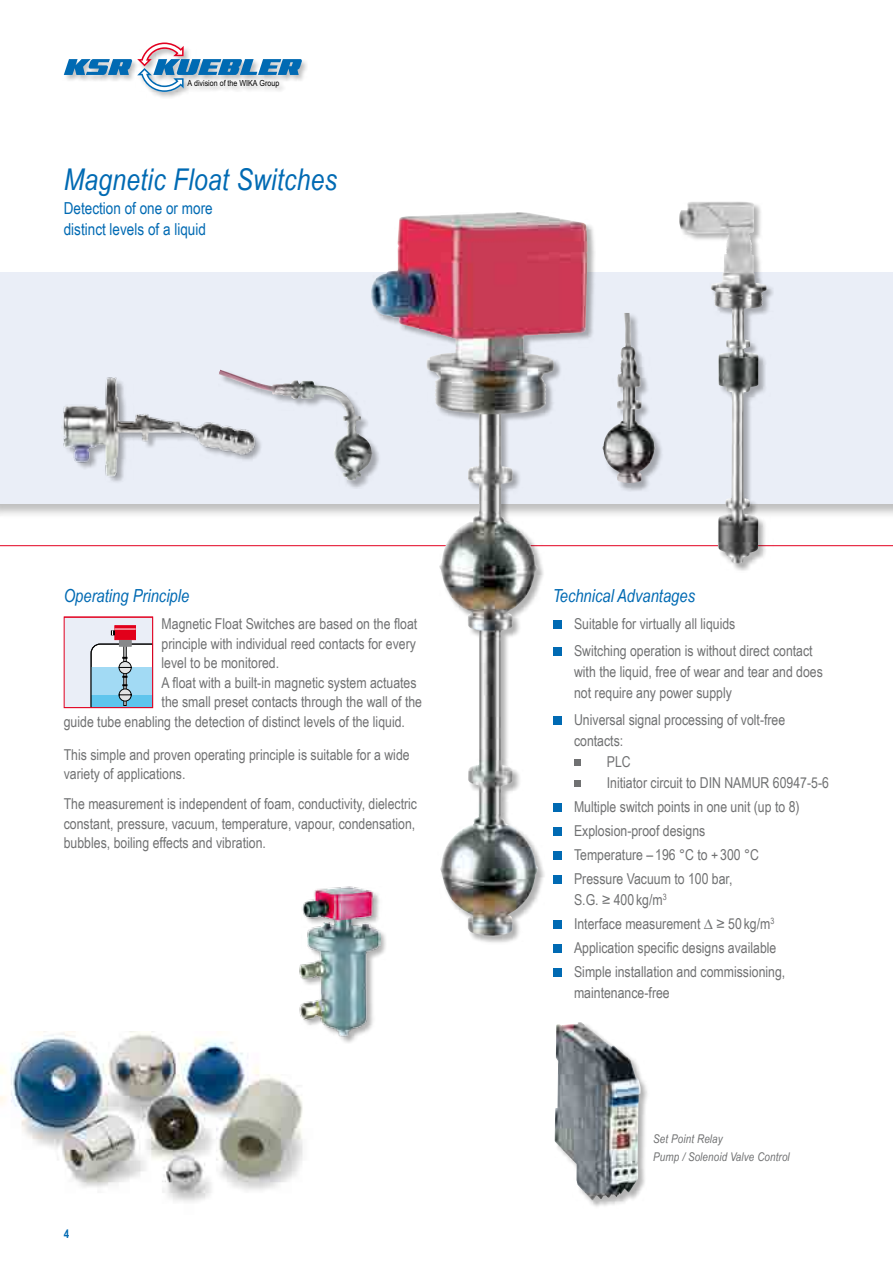
<style>
.page{position:relative;width:893px;height:1263px;background:#fff}
.page>*{position:absolute;margin:0;border:0;box-sizing:border-box;transform-origin:0 0}
.t1{font:italic 30px "Arial Narrow";letter-spacing:.01em;color:#006ab3}
.t2{font:italic 18px "Arial Narrow";color:#006ab3}
.t3{font:16.5px/21px "Arial Narrow";color:#006ab3}
.t4{font:15px/24px "Arial Narrow";color:#707172}
.t5{font:italic 12px/17.7px "Arial Narrow";letter-spacing:.01em;color:#707172}
.t6{font:700 12px "Arial Narrow";color:#006ab3}
.t7{font:8.4px "Arial Narrow";color:#000}
</style>
<div class="page">
<hr style="left:0;top:545px;width:893px;height:1px;background:#e20020">
<div style="left:63px;top:41px;width:246px;height:58px;background:#000;opacity:.25"></div>
<svg style="left:64px;top:43px;width:238px;height:49px"></svg>
<div style="left:553px;top:944px;width:8px;height:9px;background:#006ab3"></div>
<div style="left:553px;top:968px;width:8px;height:9px;background:#006ab3"></div>
<div style="left:0;top:270px;width:893px;height:248px;background:#000;opacity:.25"></div>
<div style="left:0;top:272px;width:893px;height:232px;background:#eaeef7"></div>
<div style="left:554px;top:1022px;width:96px;height:186px;background:#000;opacity:.3"></div>
<img style="left:555px;top:1022px;width:86px;height:178px">
<div style="left:371px;top:212px;width:225px;height:732px;background:#000;opacity:.3"></div>
<img style="left:371px;top:212px;width:167px;height:724px">
<div style="left:602px;top:312px;width:62px;height:180px;background:#000;opacity:.3"></div>
<img style="left:602px;top:313px;width:54px;height:170px">
<div style="left:219px;top:370px;width:162px;height:119px;background:#000;opacity:.3"></div>
<img style="left:219px;top:370px;width:154px;height:110px">
<div style="left:300px;top:886px;width:88px;height:158px;background:#000;opacity:.3"></div>
<img style="left:299px;top:885px;width:82px;height:153px">
<img style="left:0;top:1031px;width:314px;height:171px">
<svg style="left:66px;top:619px;width:85px;height:87px"></svg>
<div style="left:64px;top:617px;width:89px;height:91px;border:1px solid #e20020"></div>
<div style="left:679px;top:201px;width:96px;height:371px;background:#000;opacity:.3"></div>
<img style="left:679px;top:202px;width:79px;height:361px">
<div style="left:64px;top:378px;width:199px;height:106px;background:#000;opacity:.3"></div>
<img style="left:63px;top:376px;width:193px;height:103px">
<p class="t7" style="left:187px;top:77px;width:94px">A division of the WIKA Group</p>
<h1 class="t1" style="left:64px;top:158px;width:275px">Magnetic Float Switches</h1>
<p class="t3" style="left:64px;top:197px;width:150px">Detection of one or more distinct levels of a liquid</p>
<p class="t2" style="left:64px;top:583px;width:127px">Operating Principle</p>
<p class="t4" style="left:162px;top:611px;width:257px">Magnetic Float Switches are based on the float</p>
<p class="t4" style="left:162px;top:631px;width:256px">principle with individual reed contacts for every</p>
<p class="t4" style="left:162px;top:650px;width:119px">level to be monitored.</p>
<p class="t4" style="left:162px;top:670px;width:257px">A float with a built-in magnetic system actuates</p>
<p class="t4" style="left:162px;top:689px;width:262px">the small preset contacts through the wall of the</p>
<p class="t4" style="left:64px;top:709px;width:343px">guide tube enabling the detection of distinct levels of the liquid.</p>
<p class="t4" style="left:64px;top:744px;width:347px;line-height:19.5px">This simple and proven operating principle is suitable for a wide variety of applications.</p>
<p class="t4" style="left:64px;top:793px;width:355px;line-height:19.5px">The measurement is independent of foam, conductivity, dielectric constant, pressure, vacuum, temperature, vapour, condensation, bubbles, boiling effects and vibration.</p>
<p class="t6" style="left:64px;top:1226px;width:7px">4</p>
<p class="t2" style="left:553px;top:583px;width:144px">Technical Advantages</p>
<p class="t4" style="left:574px;top:610px;width:240px;line-height:27px">Suitable for virtually all liquids<br>Switching operation is without direct contact</p>
<p class="t4" style="left:574px;top:661px;width:250px;line-height:21px">with the liquid, free of wear and tear and does not require any power supply</p>
<p class="t4" style="left:574px;top:707px;width:213px">Universal signal processing of volt-free</p>
<p class="t4" style="left:574px;top:728px;width:51px">contacts:</p>
<p class="t4" style="left:607px;top:749px;width:25px">PLC</p>
<p class="t4" style="left:607px;top:770px;width:224px">Initiator circuit to DIN NAMUR 60947-5-6</p>
<p class="t4" style="left:574px;top:794px;width:227px">Multiple switch points in one unit (up to 8)<br>Explosion-proof designs<br>Temperature – 196 °C to + 300 °C<br>Pressure Vacuum to 100 bar,</p>
<p class="t4" style="left:574px;top:887px;width:213px">S.G. ≥ 400 kg/m<sup>3<br></sup>Interface measurement ∆ ≥ 50 kg/m<sup>3<br></sup>Application specific designs available Simple installation and commissioning,</p>
<p class="t4" style="left:574px;top:980px;width:97px">maintenance-free</p>
<p class="t5" style="left:653px;top:1129px;width:138px">Set Point Relay<br>Pump / Solenoid Valve Control</p>
</div>
